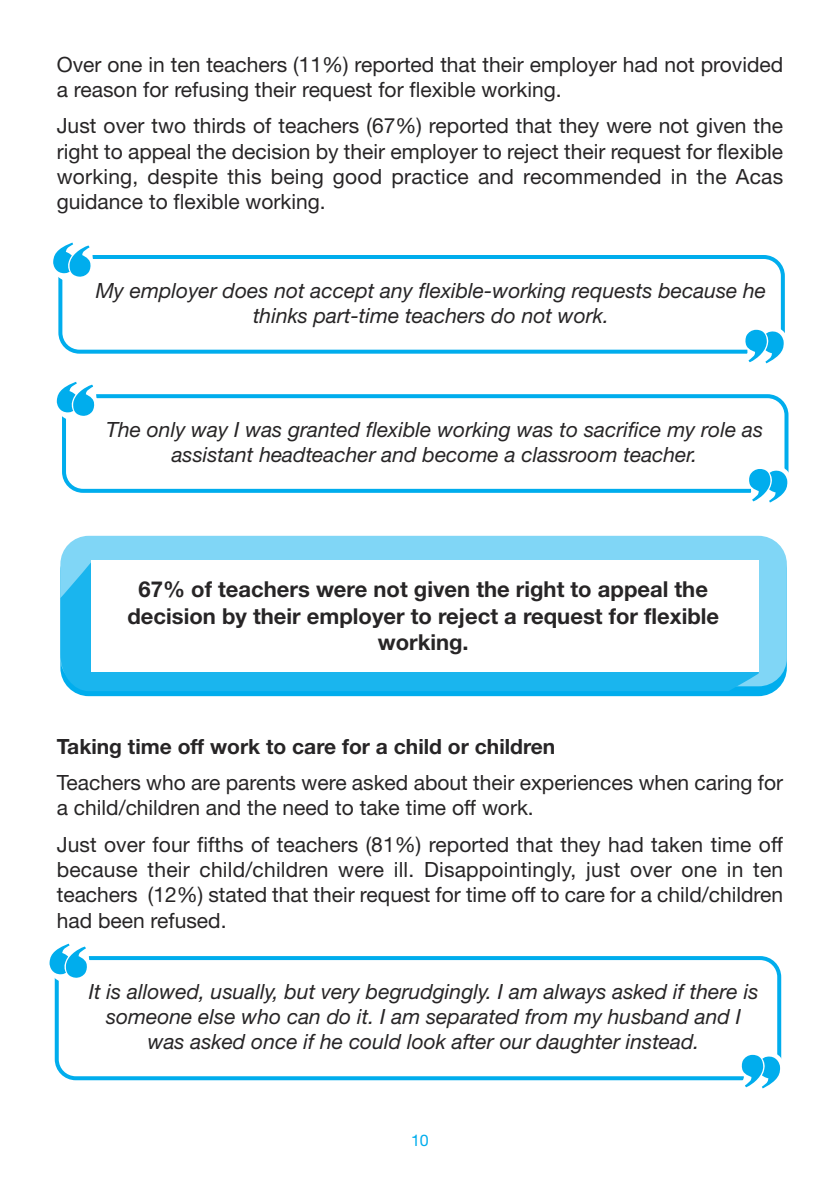
<style>
.page{position:relative;width:840px;height:1191px;background:#fff}
.page>*{position:absolute;margin:0;border:0;box-sizing:border-box;transform-origin:0 0}
.t1{font:700 22px/26.4px "Helvetica Neue";color:#272526;text-align:center}
.t2{font:21px/25.2px "Helvetica Neue";color:#272526}
.t3{font:italic 21px/25.2px "Helvetica Neue";color:#272526;text-align:center}
.t4{font:700 21px "Helvetica Neue";color:#272526}
.t5{font:16px "Helvetica Neue";color:#00aded}
</style>
<div class="page">
<svg style="left:58px;top:255px;width:726px;height:99px"></svg>
<svg style="left:53px;top:242px;width:46px;height:44px"></svg>
<svg style="left:740px;top:321px;width:45px;height:43px"></svg>
<svg style="left:62px;top:394px;width:726px;height:99px"></svg>
<svg style="left:56px;top:381px;width:47px;height:44px"></svg>
<svg style="left:744px;top:460px;width:45px;height:43px"></svg>
<svg style="left:55px;top:956px;width:725px;height:124px"></svg>
<svg style="left:49px;top:943px;width:46px;height:44px"></svg>
<svg style="left:736px;top:1046px;width:46px;height:43px"></svg>
<div style="left:60px;top:542px;width:726px;height:154px;background:#00aded;border-radius:28px"></div>
<div style="left:60px;top:536px;width:726px;height:150px;background:#80d6f6;border-radius:28px"></div>
<svg style="left:60px;top:561px;width:698px;height:130px;background:#1fb6ee"></svg>
<div style="left:91px;top:561px;width:667px;height:111px;background:#fff"></div>
<p class="t2" style="left:57px;top:54px;width:727px">Over one in ten teachers (11%) reported that their employer had not provided a reason for refusing their request for flexible working.</p>
<p class="t2" style="left:57px;top:115px;width:727px;text-align:justify">Just over two thirds of teachers (67%) reported that they were not given the right to appeal the decision by their employer to reject their request for flexible working, despite this being good practice and recommended in the Acas guidance to flexible working.</p>
<p class="t3" style="left:96px;top:279px;width:671px">My employer does not accept any flexible-working requests because he thinks part-time teachers do not work.</p>
<p class="t3" style="left:106px;top:419px;width:658px">The only way I was granted flexible working was to sacrifice my role as assistant headteacher and become a classroom teacher.</p>
<p class="t1" style="left:127px;top:578px;width:593px">67% of teachers were not given the right to appeal the decision by their employer to reject a request for flexible working.</p>
<p class="t4" style="left:57px;top:738px;width:500px">Taking time off work to care for a child or children</p>
<p class="t2" style="left:57px;top:772px;width:727px">Teachers who are parents were asked about their experiences when caring for a child/children and the need to take time off work.</p>
<p class="t2" style="left:57px;top:834px;width:727px;text-align:justify">Just over four fifths of teachers (81%) reported that they had taken time off because their child/children were ill. Disappointingly, just over one in ten teachers (12%) stated that their request for time off to care for a child/children had been refused.</p>
<p class="t3" style="left:89px;top:980px;width:671px">It is allowed, usually, but very begrudgingly. I am always asked if there is someone else who can do it. I am separated from my husband and I was asked once if he could look after our daughter instead.</p>
<p class="t5" style="left:411px;top:1134px;width:19px">10</p>
</div>
